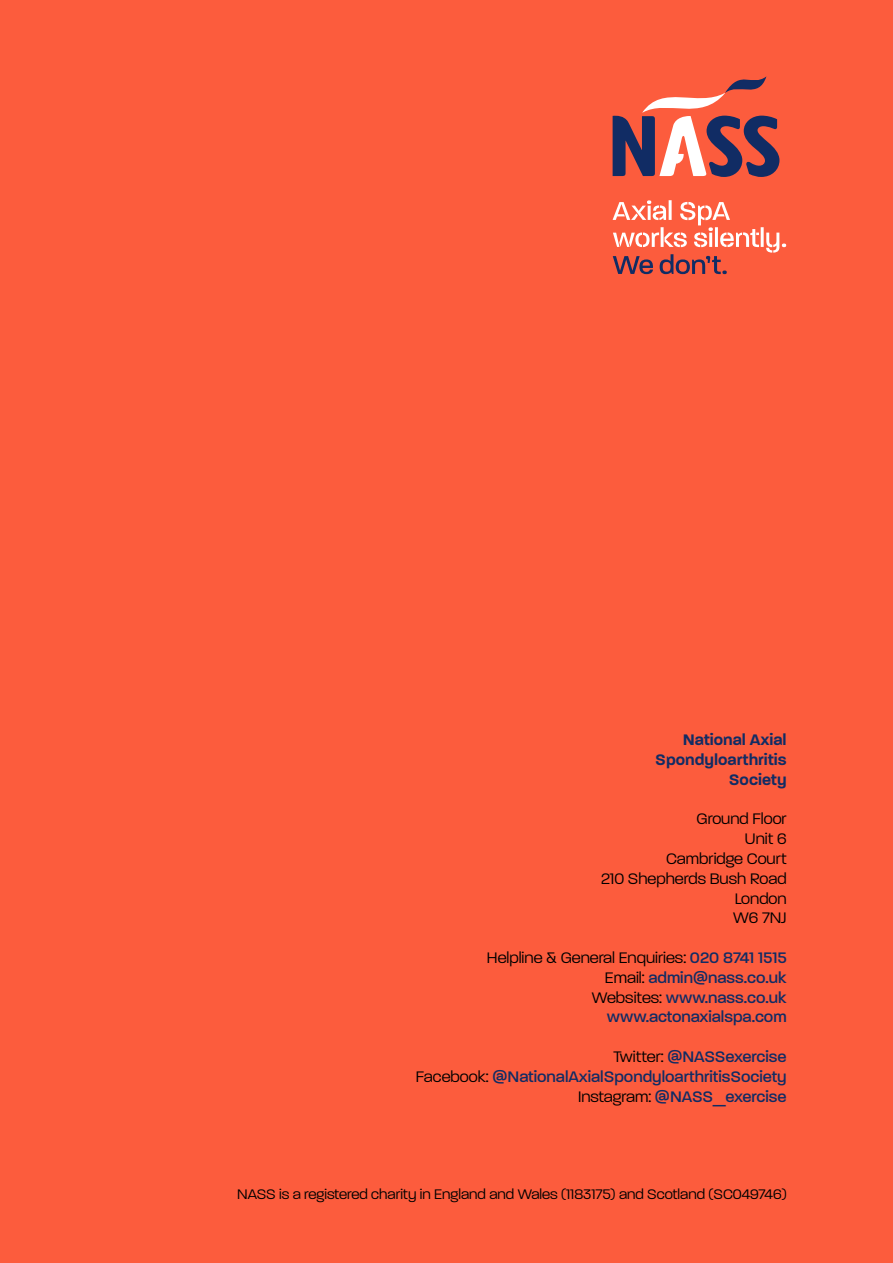
<style>
.page{position:relative;width:893px;height:1263px;background:#fc5c3d}
.page>*{position:absolute;margin:0;border:0;box-sizing:border-box;transform-origin:0 0}
.t1{font:500 16.5px "Paralucent";color:#112c64}
.t2{font:300 16.5px "Paralucent";color:#000}
.t3{font:600 16.5px "Paralucent";color:#112c64}
.t4{font:300 15px "Paralucent";color:#000}
.s1{font-weight:500;color:#112c64}
.s2{font-weight:300;color:#000}
</style>
<div class="page">
<svg style="left:613px;top:115px;width:166px;height:62px"></svg>
<svg style="left:642px;top:83px;width:83px;height:39px"></svg>
<svg style="left:725px;top:68px;width:41px;height:32px"></svg>
<svg style="left:613px;top:200px;width:173px;height:74px"></svg>
<p class="t3" style="left:683px;top:730px;width:105px">National Axial</p>
<p class="t3" style="left:655px;top:750px;width:133px">Spondyloarthritis</p>
<p class="t3" style="left:729px;top:769px;width:59px">Society</p>
<p class="t2" style="left:696px;top:809px;width:92px">Ground Floor</p>
<p class="t2" style="left:745px;top:829px;width:43px">Unit 6</p>
<p class="t2" style="left:666px;top:849px;width:122px">Cambridge Court</p>
<p class="t2" style="left:601px;top:869px;width:187px">210 Shepherds Bush Road</p>
<p class="t2" style="left:735px;top:889px;width:53px">London</p>
<p class="t2" style="left:733px;top:908px;width:55px">W6 7NJ</p>
<p class="t2" style="left:487px;top:948px;width:301px">Helpline &amp; General Enquiries: <span class="s1">020 8741 1515</span></p>
<p class="t1" style="left:605px;top:968px;width:183px"><span class="s2">Email:</span> admin@nass.co.uk</p>
<p class="t1" style="left:592px;top:987px;width:196px"><span class="s2">Websites:</span> www.nass.co.uk</p>
<p class="t1" style="left:607px;top:1007px;width:181px">www.actonaxialspa.com</p>
<p class="t1" style="left:613px;top:1047px;width:175px"><span class="s2">Twitter:</span> @NASSexercise</p>
<p class="t1" style="left:416px;top:1067px;width:372px"><span class="s2">Facebook:</span> @NationalAxialSpondyloarthritisSociety</p>
<p class="t1" style="left:578px;top:1086px;width:210px"><span class="s2">Instagram:</span> @NASS_exercise</p>
<p class="t4" style="left:237px;top:1185px;width:551px">NASS is a registered charity in England and Wales (1183175) and Scotland (SC049746)</p>
</div>
